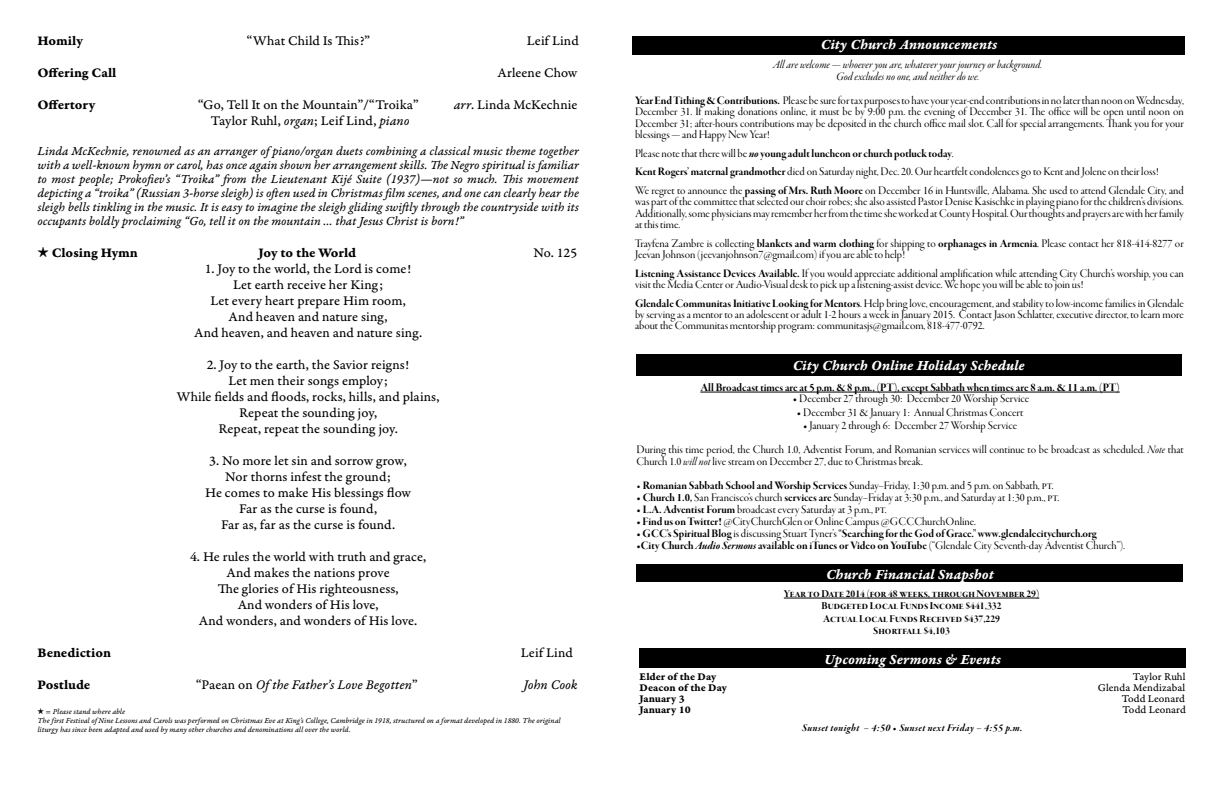
<style>
.page{position:relative;width:1224px;height:792px;background:#fff}
.page>*{position:absolute;margin:0;border:0;box-sizing:border-box;transform-origin:0 0}
.t1{font:15px "Garamond Premr Pro Bd It Capt";color:#fff}
.t2{font:14px/16px "Garamond Premr Pro Capt";letter-spacing:.005em;color:#000;text-align:center}
.t3{font:14px "Garamond Premr Pro Bd Capt";letter-spacing:-.005em;color:#000}
.t4{font:14px "Garamond Premr Pro It Capt";color:#000}
.t5{font:13px/14px "Garamond Premr Pro It Capt";color:#000;text-align:justify}
.t6{font:12px/11px "Garamond Premr Pro Disp";color:#000;text-align:justify}
.t7{font:12px "Garamond Premr Pro Bd Disp";color:#000}
.t8{font:12px/12px "Garamond Premr Pro It Disp";color:#000;text-align:center}
.t9{font:11px/12.5px "Garamond Premr Pro Bd Disp";color:#000;text-align:center}
.t10{font:11px "Garamond Premr Pro Capt";letter-spacing:.005em;color:#000}
.t11{font:11px "Garamond Premr Pro Bd Capt";letter-spacing:-.005em;color:#000}
.t12{font:11px "Garamond Premr Pro Bd It Disp";letter-spacing:.04em;color:#000}
.t13{font:8px/9px "Garamond Premr Pro It Capt";color:#000}
.s1{font-family:"Garamond Premr Pro It Capt"}
.s2{font-family:"Monotype Sorts"}
.s3{font-family:"Garamond Premr Pro Capt"}
.s4{font-family:"Garamond Premr Pro Bd Disp"}
.s5{font-family:"Garamond Premr Pro Disp"}
.s6{font-family:"Garamond Premr Pro Bd It Disp"}
.s7{font-family:"Garamond Premr Pro It Disp"}
</style>
<div class="page">
<div style="left:633px;top:36px;width:552px;height:19px;background:#000"></div>
<div style="left:636px;top:354px;width:545px;height:22px;background:#000"></div>
<hr style="left:700px;top:392px;width:420px;height:1px;background:#000">
<div style="left:636px;top:564px;width:547px;height:18px;background:#000"></div>
<hr style="left:784px;top:598px;width:255px;height:1px;background:#000">
<div style="left:639px;top:648px;width:547px;height:20px;background:#000"></div>
<p class="t3" style="left:37px;top:32px;width:47px">Homily</p>
<p class="t2" style="left:247px;top:33px;width:125px">“What Child Is This?”</p>
<p class="t2" style="left:527px;top:33px;width:53px">Leif Lind</p>
<p class="t3" style="left:37px;top:64px;width:81px">Offering Call</p>
<p class="t2" style="left:497px;top:65px;width:82px">Arleene Chow</p>
<p class="t3" style="left:37px;top:96px;width:59px">Offertory</p>
<p class="t2" style="left:198px;top:97px;width:222px">“Go, Tell It on the Mountain”/“Troika”</p>
<p class="t2" style="left:454px;top:97px;width:125px"><span class="s1">arr</span>. Linda McKechnie</p>
<p class="t2" style="left:211px;top:113px;width:200px">Taylor Ruhl, <span class="s1">organ</span>; Leif Lind, <span class="s1">piano</span></p>
<p class="t5" style="left:37px;top:145px;width:543px">Linda McKechnie, renowned as an arranger of piano/organ duets combining a classical music theme together with a well-known hymn or carol, has once again shown her arrangement skills. The Negro spiritual is familiar to most people; Prokofiev’s “Troika” from the Lieutenant Kijé Suite (1937)—not so much. This movement depicting a “troika” (Russian 3-horse sleigh) is often used in Christmas film scenes, and one can clearly hear the sleigh bells tinkling in the music. It is easy to imagine the sleigh gliding swiftly through the countryside with its occupants boldly proclaiming “Go, tell it on the mountain … that Jesus Christ is born!”</p>
<p class="t3" style="left:37px;top:244px;width:102px"><span class="s2">H</span> Closing Hymn</p>
<p class="t3" style="left:259px;top:244px;width:99px">Joy to the World</p>
<p class="t2" style="left:533px;top:245px;width:45px">No. 125</p>
<p class="t2" style="left:194px;top:261px;width:230px">1. Joy to the world, the Lord is come!<br>Let earth receive her King;<br>Let every heart prepare Him room,<br>And heaven and nature sing,<br>And heaven, and heaven and nature sing.</p>
<p class="t2" style="left:177px;top:357px;width:264px">2. Joy to the earth, the Savior reigns!<br>Let men their songs employ;<br>While fields and floods, rocks, hills, and plains, Repeat the sounding joy,<br>Repeat, repeat the sounding joy.</p>
<p class="t2" style="left:205px;top:453px;width:207px">3. No more let sin and sorrow grow,<br>Nor thorns infest the ground;<br>He comes to make His blessings flow<br>Far as the curse is found,<br>Far as, far as the curse is found.</p>
<p class="t2" style="left:190px;top:549px;width:238px">4. He rules the world with truth and grace,<br>And makes the nations prove<br>The glories of His righteousness,<br>And wonders of His love,<br>And wonders, and wonders of His love.</p>
<p class="t3" style="left:37px;top:644px;width:75px">Benediction</p>
<p class="t2" style="left:521px;top:645px;width:53px">Leif Lind</p>
<p class="t3" style="left:37px;top:676px;width:54px">Postlude</p>
<p class="t4" style="left:196px;top:676px;width:223px"><span class="s3">“Paean on</span> Of the Father’s Love Begotten<span class="s3">”</span></p>
<p class="t4" style="left:523px;top:676px;width:56px">John Cook</p>
<p class="t13" style="left:37px;top:708px;width:525px"><span class="s2">H</span> = Please stand where able<br>The first Festival of Nine Lessons and Carols was performed on Christmas Eve at King's College, Cambridge in 1918, structured on a format developed in 1880. The original liturgy has since been adapted and used by many other churches and denominations all over the world.</p>
<p class="t1" style="left:821px;top:35px;width:178px">City Church Announcements</p>
<p class="t8" style="left:773px;top:59px;width:271px">All are welcome — whoever you are, whatever your journey or background.<br>God excludes no one, and neither do we.</p>
<p class="t6" style="left:635px;top:96px;width:550px"><span class="s4">Year End Tithing &amp; Contributions.</span> Please be sure for tax purposes to have your year-end contributions in no later than noon on Wednesday, December 31. If making donations online, it must be by 9:00 p.m. the evening of December 31. The office will be open until noon on December 31; after-hours contributions may be deposited in the church office mail slot. Call for special arrangements. Thank you for your blessings — and Happy New Year!</p>
<p class="t7" style="left:635px;top:146px;width:320px"><span class="s5">Please note that there will be</span> <span class="s6">no</span> young adult luncheon or church potluck today<span class="s5">.</span></p>
<p class="t6" style="left:635px;top:163px;width:550px;line-height:19px"><span class="s4">Kent Rogers’ maternal grandmother</span> died on Saturday night, Dec. 20. Our heartfelt condolences go to Kent and Jolene on their loss!<br>We regret to announce the <span class="s4">passing of Mrs. Ruth Moore</span> on December 16 in Huntsville, Alabama. She used to attend Glendale City, and</p>
<p class="t6" style="left:635px;top:197px;width:550px">was part of the committee that selected our choir robes; she also assisted Pastor Denise Kasischke in playing piano for the children’s divisions.<br>Additionally, some physicians may remember her from the time she worked at County Hospital. Our thoughts and prayers are with her family at this time.</p>
<p class="t6" style="left:635px;top:238px;width:550px">Trayfena Zambre is collecting <span class="s4">blankets and warm clothing</span> for shipping to <span class="s4">orphanages in Armenia</span>. Please contact her 818-414-8277 or<br>Jeevan Johnson (jeevanjohnson7@gmail.com) if you are able to help!</p>
<p class="t6" style="left:635px;top:268px;width:550px"><span class="s4">Listening Assistance Devices Available.</span> If you would appreciate additional amplification while attending City Church’s worship, you can visit the Media Center or Audio-Visual desk to pick up a listening-assist device. We hope you will be able to join us!</p>
<p class="t6" style="left:635px;top:298px;width:550px"><span class="s4">Glendale Communitas Initiative Looking for Mentors</span>. Help bring love, encouragement, and stability to low-income families in Glendale by serving as a mentor to an adolescent or adult 1-2 hours a week in January 2015. Contact Jason Schlatter, executive director, to learn more about the Communitas mentorship program: communitasjs@gmail.com, 818-477-0792.</p>
<p class="t1" style="left:793px;top:357px;width:234px">City Church Online Holiday Schedule</p>
<p class="t7" style="left:700px;top:381px;width:421px">All Broadcast times are at 5 p.m. &amp; 8 p.m., (PT), except Sabbath when times are 8 a.m. &amp; 11 a.m. (PT)</p>
<p class="t6" style="left:793px;top:394px;width:238px">• December 27 through 30: December 20 Worship Service</p>
<p class="t6" style="left:797px;top:407px;width:228px">• December 31 &amp; January 1: Annual Christmas Concert</p>
<p class="t6" style="left:636px;top:414px;width:549px;line-height:24px;text-align:center">• January 2 through 6: December 27 Worship Service<br>During this time period, the Church 1.0, Adventist Forum, and Romanian services will continue to be broadcast as scheduled. <span class="s7">Note</span> that</p>
<p class="t6" style="left:636px;top:457px;width:288px">Church 1.0 <span class="s7">will not</span> live stream on December 27, due to Christmas break.</p>
<p class="t6" style="left:636px;top:481px;width:419px"><span class="s4">• Romanian Sabbath School and Worship Services</span> Sunday–Friday, 1:30 p.m. and 5 p.m. on Sabbath, pt.</p>
<p class="t6" style="left:636px;top:493px;width:424px">• <span class="s4">Church 1.0,</span> San Francisco’s church <span class="s4">services are</span> Sunday–Friday at 3:30 p.m., and Saturday at 1:30 p.m., pt.</p>
<p class="t6" style="left:636px;top:505px;width:252px">• <span class="s4">L.A. Adventist Forum</span> broadcast every Saturday at 3 p.m., pt.</p>
<p class="t6" style="left:636px;top:517px;width:341px">• <span class="s4">Find us on Twitter!</span> @CityChurchGlen or Online Campus @GCCChurchOnline.</p>
<p class="t7" style="left:636px;top:527px;width:462px"><span class="s5">•</span> GCC’s Spiritual Blog <span class="s5">is discussing Stuart Tyner’s</span> “Searching for the God of Grace.” www.glendalecitychurch.org</p>
<p class="t6" style="left:636px;top:541px;width:490px">•<span class="s4">City Church</span> <span class="s6">Audio Sermons</span> <span class="s4">available on iTunes or Video on YouTube</span> (“Glendale City Seventh-day Adventist Church”).</p>
<p class="t1" style="left:826px;top:565px;width:169px">Church Financial Snapshot</p>
<p class="t9" style="left:784px;top:588px;width:257px">Year to Date 2014 (for 48 weeks, through November 29)<br>Budgeted Local Funds Income $441,332<br>Actual Local Funds Received $437,229<br>Shortfall $4,103</p>
<p class="t1" style="left:824px;top:650px;width:178px">Upcoming Sermons &amp; Events</p>
<p class="t11" style="left:640px;top:670px;width:78px">Elder of the Day</p>
<p class="t10" style="left:1133px;top:670px;width:54px">Taylor Ruhl</p>
<p class="t11" style="left:640px;top:681px;width:89px">Deacon of the Day</p>
<p class="t10" style="left:1098px;top:681px;width:89px">Glenda Mendizabal</p>
<p class="t11" style="left:640px;top:692px;width:47px">January 3</p>
<p class="t10" style="left:1122px;top:692px;width:65px">Todd Leonard</p>
<p class="t11" style="left:640px;top:703px;width:52px">January 10</p>
<p class="t10" style="left:1123px;top:703px;width:65px">Todd Leonard</p>
<p class="t12" style="left:802px;top:722px;width:222px">Sunset tonight – 4:50 • Sunset next Friday – 4:55 p.m.</p>
</div>
